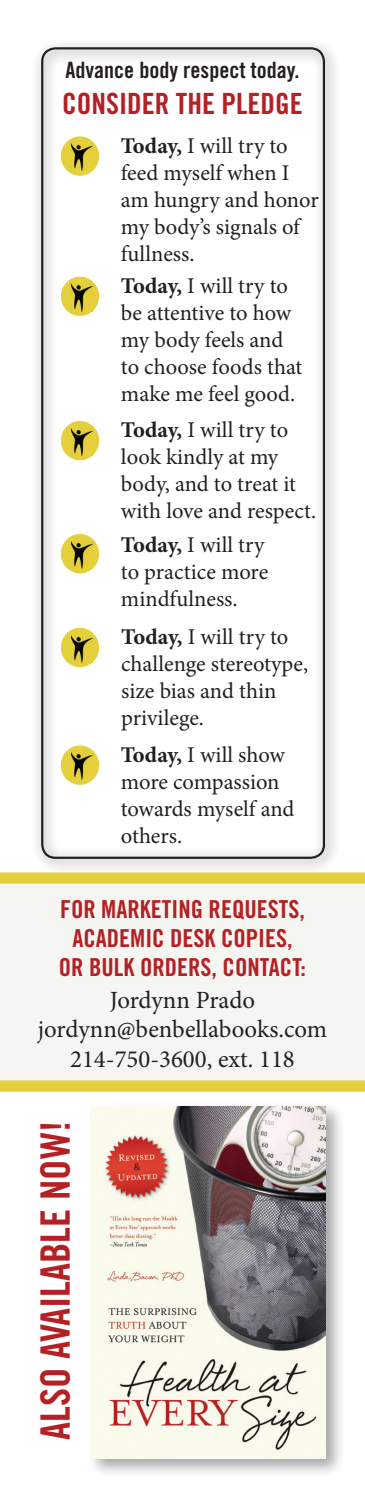
<style>
.page{position:relative;width:365px;height:1499px;background:#fff}
.page>*{position:absolute;margin:0;border:0;box-sizing:border-box;transform-origin:0 0}
.t1{font:40.5px "Trade Gothic LT Std Bd Cn 20";color:#b52024}
.t2{font:29.25px "Trade Gothic LT Std Bd Cn 20";color:#b52024}
.t3{font:24.75px/29.2px "Trade Gothic LT Std Bd Cn 20";color:#b52024;text-align:center}
.t4{font:24.75px/29.7px "Minion Pro";color:#231f20;text-align:center}
.t5{font:22.5px/27px "Minion Pro";color:#231f20}
.t6{font:22.5px "Trade Gothic LT Std Bd Cn 20";color:#231f20}
.s1{font-weight:700}
</style>
<div class="page">
<div style="left:0;top:883px;width:364px;height:199px;background:#f5f6f2"></div>
<div style="left:87px;top:1101px;width:259px;height:376px;background:#231f20;opacity:.4"></div>
<img style="left:90px;top:1106px;width:235px;height:352px">
<div style="left:32px;top:38px;width:308px;height:836px;background:#231f20;opacity:.75"></div>
<div style="left:41px;top:47px;width:284px;height:812px;border:2px solid #231f20;border-radius:13px"></div>
<div style="left:0;top:872px;width:364px;height:11px;background:#e4cf3c"></div>
<div style="left:0;top:1080px;width:364px;height:11px;background:#e4cf3c"></div>
<p class="t6" style="left:65px;top:56px;width:235px">Advance body respect today.</p>
<h2 class="t2" style="left:62px;top:85px;width:242px">CONSIDER THE PLEDGE</h2>
<p class="t5" style="left:121px;top:132px;width:199px"><span class="s1">Today,</span> I will try to feed myself when I am hungry and honor my body’s signals of fullness.</p>
<p class="t5" style="left:121px;top:272px;width:183px"><span class="s1">Today,</span> I will try to be attentive to how my body feels and to choose foods that make me feel good.</p>
<p class="t5" style="left:121px;top:417px;width:197px"><span class="s1">Today,</span> I will try to look kindly at my body, and to treat it with love and respect.</p>
<p class="t5" style="left:121px;top:531px;width:149px"><span class="s1">Today,</span> I will try to practice more mindfulness.</p>
<p class="t5" style="left:121px;top:623px;width:188px"><span class="s1">Today,</span> I will try to challenge stereotype, size bias and thin privilege.</p>
<p class="t5" style="left:121px;top:741px;width:175px"><span class="s1">Today,</span> I will show more compassion towards myself and others.</p>
<p class="t3" style="left:59px;top:894px;width:249px">FOR MARKETING REQUESTS,<br>ACADEMIC DESK COPIES,<br>OR BULK ORDERS, CONTACT:</p>
<p class="t4" style="left:38px;top:985px;width:291px">Jordynn Prado jordynn@benbellabooks.com<br>214-750-3600, ext. 118</p>
<h1 class="t1" style="left:31px;top:1439px;width:320px;rotate:-90deg">ALSO AVAILABLE NOW!</h1>
</div>
